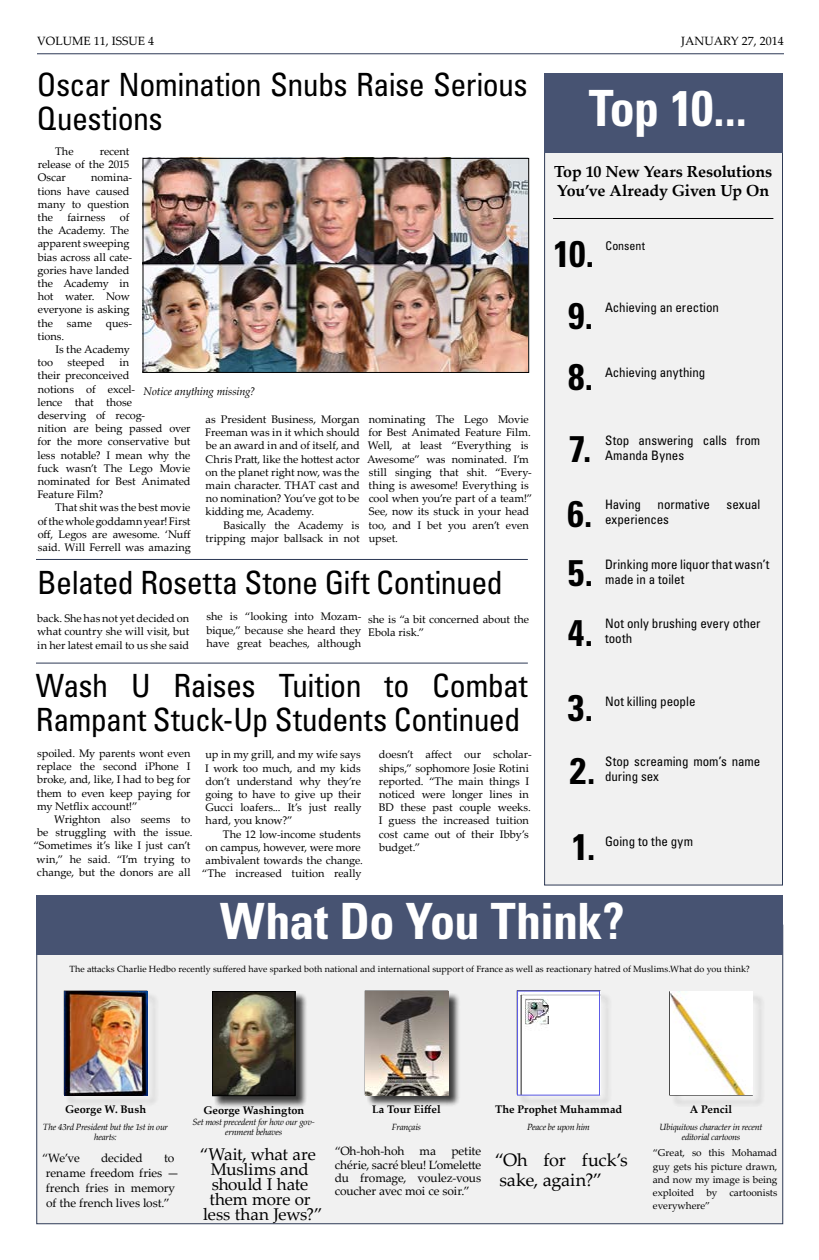
<style>
.page{position:relative;width:819px;height:1260px;background:#fff}
.page>*{position:absolute;margin:0;border:0;box-sizing:border-box;transform-origin:0 0}
.t1{font:700 condensed 50px "Univers LT Std";letter-spacing:-.015em;color:#fff}
.t2{font:700 condensed 37px "Univers LT Std";color:#000}
.t3{font:condensed 32px/34px "Univers LT Std";letter-spacing:-.02em;color:#000}
.t4{font:18px/20px "Palatino Linotype";letter-spacing:-.01em;color:#000}
.t5{font:17px/15px "Palatino Linotype";letter-spacing:-.01em;color:#000;text-align:center}
.t6{font:700 16px/19.2px "Palatino Linotype";letter-spacing:-.01em;color:#000}
.t7{font:condensed 13px/15px "Univers LT Std";color:#000}
.t8{font:12px/15px "Palatino Linotype";letter-spacing:-.005em;color:#000}
.t9{font:condensed 12px "Univers LT Std";color:#000}
.t10{font:11px/13.2px "Palatino Linotype";letter-spacing:-.005em;color:#000;text-align:justify}
.t11{font:700 11px "Palatino Linotype";letter-spacing:.005em;color:#000}
.t12{font:italic 11px "Palatino Linotype";letter-spacing:-.01em;color:#000}
.t13{font:10px/13.2px "Palatino Linotype";color:#000;text-align:justify}
.t14{font:italic 9px/10.8px "Palatino Linotype";letter-spacing:-.025em;color:#000;text-align:center}
.t15{font:9px "Palatino Linotype";letter-spacing:.01em;color:#000}
</style>
<div class="page">
<img style="left:144px;top:160px;width:383px;height:211px">
<div style="left:544px;top:79px;width:239px;height:806px;background:#f1f1f1;border:1px solid #2d3955"></div>
<div style="left:36px;top:925px;width:747px;height:299px;background:#f1f1f1;border:1px solid #2d3955"></div>
<hr style="left:553px;top:218px;width:220px;height:1px;background:#000">
<hr style="left:37px;top:54px;width:747px;height:1px;background:#2d3955">
<div style="left:367px;top:993px;width:94px;height:114px;background:#000;opacity:.75"></div>
<div style="left:66px;top:993px;width:94px;height:114px;background:#e9e9e9"></div>
<div style="left:544px;top:73px;width:239px;height:79px;background:#475372"></div>
<div style="left:37px;top:896px;width:746px;height:59px;background:#475372"></div>
<div style="left:519px;top:992px;width:94px;height:114px;background:#e9e9e9"></div>
<div style="left:671px;top:993px;width:94px;height:114px;background:#000;opacity:.75"></div>
<div style="left:214px;top:993px;width:94px;height:115px;background:#000;opacity:.75"></div>
<img style="left:214px;top:993px;width:79px;height:101px">
<div style="left:212px;top:991px;width:83px;height:105px;border:1px solid #000"></div>
<div style="left:142px;top:158px;width:387px;height:215px;border:1px solid #000"></div>
<hr style="left:36px;top:559px;width:492px;height:1px;background:#2d3955">
<img style="left:519px;top:993px;width:79px;height:101px">
<img style="left:64px;top:992px;width:83px;height:104px">
<div style="left:517px;top:991px;width:83px;height:105px;border:1px solid #5a59e6"></div>
<img style="left:670px;top:992px;width:82px;height:103px">
<img style="left:365px;top:992px;width:83px;height:104px">
<hr style="left:36px;top:663px;width:492px;height:1px;background:#2d3955">
<p class="t8" style="left:37px;top:33px;width:118px">VOLUME 11, ISSUE 4</p>
<p class="t8" style="left:681px;top:33px;width:104px">JANUARY 27, 2014</p>
<h3 class="t3" style="left:37px;top:67px;width:492px">Oscar Nomination Snubs Raise Serious<br>Questions</h3>
<p class="t10" style="left:55px;top:144px;width:20px">The</p>
<p class="t10" style="left:38px;top:144px;width:93px;text-indent:62px">recent release of the 2015<br>Oscar</p>
<p class="t10" style="left:38px;top:171px;width:96px;text-align:left;text-indent:54px">nomina&shy;tions have caused many to question the</p>
<p class="t10" style="left:38px;top:210px;width:96px;text-align:left;text-indent:82px">of the Academy. The apparent sweeping bias across all cate&shy;gories have landed the Academy in hot water. Now everyone is asking the</p>
<p class="t10" style="left:67px;top:210px;width:40px">fairness</p>
<p class="t10" style="left:67px;top:316px;width:27px">same</p>
<p class="t10" style="left:106px;top:316px;width:28px">ques-</p>
<p class="t10" style="left:38px;top:329px;width:28px">tions.</p>
<p class="t10" style="left:55px;top:342px;width:76px">Is the Academy</p>
<p class="t10" style="left:38px;top:355px;width:17px">too</p>
<p class="t10" style="left:68px;top:355px;width:39px">steeped</p>
<p class="t10" style="left:37px;top:355px;width:155px;text-align:left;text-indent:82px">in<br>their preconceived<br>notions of excel-<br>lence that those<br>deserving of recog-<br>nition are being passed over for the more conservative but less notable? I mean why the fuck wasn’t The Lego Movie nominated for Best Animated<br>Feature Film?</p>
<p class="t10" style="left:38px;top:501px;width:155px;text-indent:17px">That shit was the best movie of the whole goddamn year! First off, Legos are awesome. ‘Nuff said. Will Ferrell was amazing</p>
<p class="t12" style="left:144px;top:384px;width:113px">Notice anything missing?</p>
<p class="t10" style="left:205px;top:412px;width:156px">as President Business, Morgan Freeman was in it which should be an award in and of itself, and Chris Pratt, like the hottest actor on the planet right now, was the main character. THAT cast and no nomination? You’ve got to be kidding me, Academy.</p>
<p class="t10" style="left:205px;top:518px;width:156px;text-align:right">Basically the Academy is tripping major ballsack in not</p>
<p class="t10" style="left:367px;top:412px;width:167px;text-align:left">nominating The Lego Movie for Best Animated Feature Film.<br>Well, at least “Everything is<br>Awesome” was nominated. I’m still singing that shit. “Every&shy;thing is awesome! Everything is cool when you’re part of a team!”<br>See, now its stuck in your head too, and I bet you aren’t even upset.</p>
<h3 class="t3" style="left:37px;top:565px;width:467px">Belated Rosetta Stone Gift Continued</h3>
<p class="t10" style="left:207px;top:610px;width:156px">she is “looking into Mozam&shy;bique,” because she heard they have great beaches, although</p>
<p class="t10" style="left:368px;top:612px;width:162px">she is “a bit concerned about the<br>Ebola risk.”</p>
<h3 class="t3" style="left:36px;top:668px;width:493px">Wash U Raises Tuition to Combat<br>Rampant Stuck-Up Students Continued</h3>
<p class="t10" style="left:37px;top:611px;width:153px">back. She has not yet decided on what country she will visit, but in her latest email to us she said</p>
<p class="t10" style="left:37px;top:746px;width:155px">spoiled. My parents wont even replace the second iPhone I broke, and, like, I had to beg for them to even keep paying for my Netflix account!”</p>
<p class="t10" style="left:33px;top:812px;width:161px;text-align:right">Wrighton also seems to<br>be struggling with the issue. “Sometimes it’s like I just can’t win,” he said. “I’m trying to change, but the donors are all</p>
<p class="t10" style="left:205px;top:748px;width:158px">up in my grill, and my wife says I work too much, and my kids don’t understand why they’re going to have to give up their Gucci loafers... It’s just really hard, you know?”</p>
<p class="t10" style="left:202px;top:827px;width:163px;text-align:right">The 12 low-income students<br>on campus, however, were more ambivalent towards the change. “The increased tuition really</p>
<p class="t10" style="left:379px;top:748px;width:155px;text-align:left">doesn’t affect our scholar&shy;ships,” sophomore Josie Rotini reported. “The main things I noticed were longer lines in<br>BD these past couple weeks.<br>I guess the increased tuition cost came out of their Ibby’s budget.”</p>
<h1 class="t1" style="left:589px;top:78px;width:160px">Top 10...</h1>
<h3 class="t6" style="left:554px;top:161px;width:220px">Top 10 New Years Resolutions<br>You’ve Already Given Up On</h3>
<h2 class="t2" style="left:553px;top:231px;width:42px">10.</h2>
<p class="t9" style="left:606px;top:238px;width:41px">Consent</p>
<h2 class="t2" style="left:568px;top:293px;width:26px">9.</h2>
<p class="t7" style="left:605px;top:300px;width:116px">Achieving an erection</p>
<h2 class="t2" style="left:568px;top:354px;width:27px">8.</h2>
<p class="t7" style="left:605px;top:364px;width:102px">Achieving anything</p>
<h2 class="t2" style="left:569px;top:427px;width:24px">7.</h2>
<p class="t7" style="left:605px;top:433px;width:157px">Stop answering calls from<br>Amanda Bynes</p>
<h2 class="t2" style="left:567px;top:491px;width:26px">6.</h2>
<h2 class="t2" style="left:568px;top:550px;width:27px">5.</h2>
<h2 class="t2" style="left:568px;top:611px;width:27px">4.</h2>
<p class="t7" style="left:605px;top:497px;width:38px">Having</p>
<p class="t7" style="left:658px;top:497px;width:54px">normative</p>
<p class="t7" style="left:727px;top:497px;width:35px">sexual</p>
<p class="t7" style="left:605px;top:512px;width:66px">experiences</p>
<p class="t7" style="left:605px;top:556px;width:166px">Drinking more liquor that wasn’t</p>
<p class="t7" style="left:605px;top:571px;width:81px">made in a toilet</p>
<p class="t7" style="left:605px;top:616px;width:157px">Not only brushing every other</p>
<p class="t7" style="left:605px;top:631px;width:29px">tooth</p>
<h2 class="t2" style="left:568px;top:685px;width:27px">3.</h2>
<p class="t7" style="left:605px;top:694px;width:92px">Not killing people</p>
<h2 class="t2" style="left:570px;top:748px;width:27px">2.</h2>
<p class="t7" style="left:605px;top:754px;width:157px">Stop screaming mom’s name</p>
<p class="t7" style="left:605px;top:769px;width:56px">during sex</p>
<h2 class="t2" style="left:572px;top:824px;width:25px">1.</h2>
<p class="t7" style="left:605px;top:834px;width:90px">Going to the gym</p>
<h1 class="t1" style="left:220px;top:891px;width:406px">What Do You Think?</h1>
<p class="t15" style="left:70px;top:963px;width:682px">The attacks Charlie Hedbo recently suffered have sparked both national and international support of France as well as reactionary hatred of Muslims.What do you think?</p>
<p class="t11" style="left:65px;top:1101px;width:83px">George W. Bush</p>
<p class="t14" style="left:43px;top:1121px;width:127px">The 43rd President but the 1st in our hearts:</p>
<p class="t11" style="left:203px;top:1102px;width:102px">George Washington</p>
<p class="t14" style="left:193px;top:1116px;width:124px">Set most precedent for how our gov&shy;ernment behaves</p>
<p class="t11" style="left:372px;top:1101px;width:70px">La Tour Eiffel</p>
<p class="t14" style="left:392px;top:1121px;width:31px">Français</p>
<p class="t11" style="left:495px;top:1101px;width:129px">The Prophet Muhammad</p>
<p class="t14" style="left:527px;top:1121px;width:64px">Peace be upon him</p>
<p class="t11" style="left:690px;top:1101px;width:44px">A Pencil</p>
<p class="t14" style="left:660px;top:1121px;width:104px">Ubiquitous character in recent editorial cartoons</p>
<p class="t8" style="left:335px;top:1143px;width:71px">“Oh-hoh-hoh</p>
<p class="t8" style="left:420px;top:1143px;width:18px">ma</p>
<p class="t8" style="left:335px;top:1144px;width:148px;line-height:13.2px;text-align:justify;text-indent:117px">petite chérie, sacré bleu! L’omelette du fromage, voulez-vous coucher avec moi ce soir.”</p>
<p class="t13" style="left:653px;top:1146px;width:126px">“Great, so this Mohamad guy gets his picture drawn, and now my image is being exploited by cartoonists everywhere”</p>
<h3 class="t5" style="left:200px;top:1146px;width:124px">“Wait, what are<br>Muslims and should I hate them more or less than Jews?”</h3>
<p class="t8" style="left:46px;top:1150px;width:135px;text-indent:118px">to rename freedom fries — french fries in memory of the french lives lost.”</p>
<h3 class="t4" style="left:495px;top:1150px;width:134px">“Oh for fuck’s sake, again?”</h3>
<p class="t8" style="left:42px;top:1150px;width:39px">“We’ve</p>
<p class="t8" style="left:101px;top:1150px;width:43px">decided</p>
</div>
